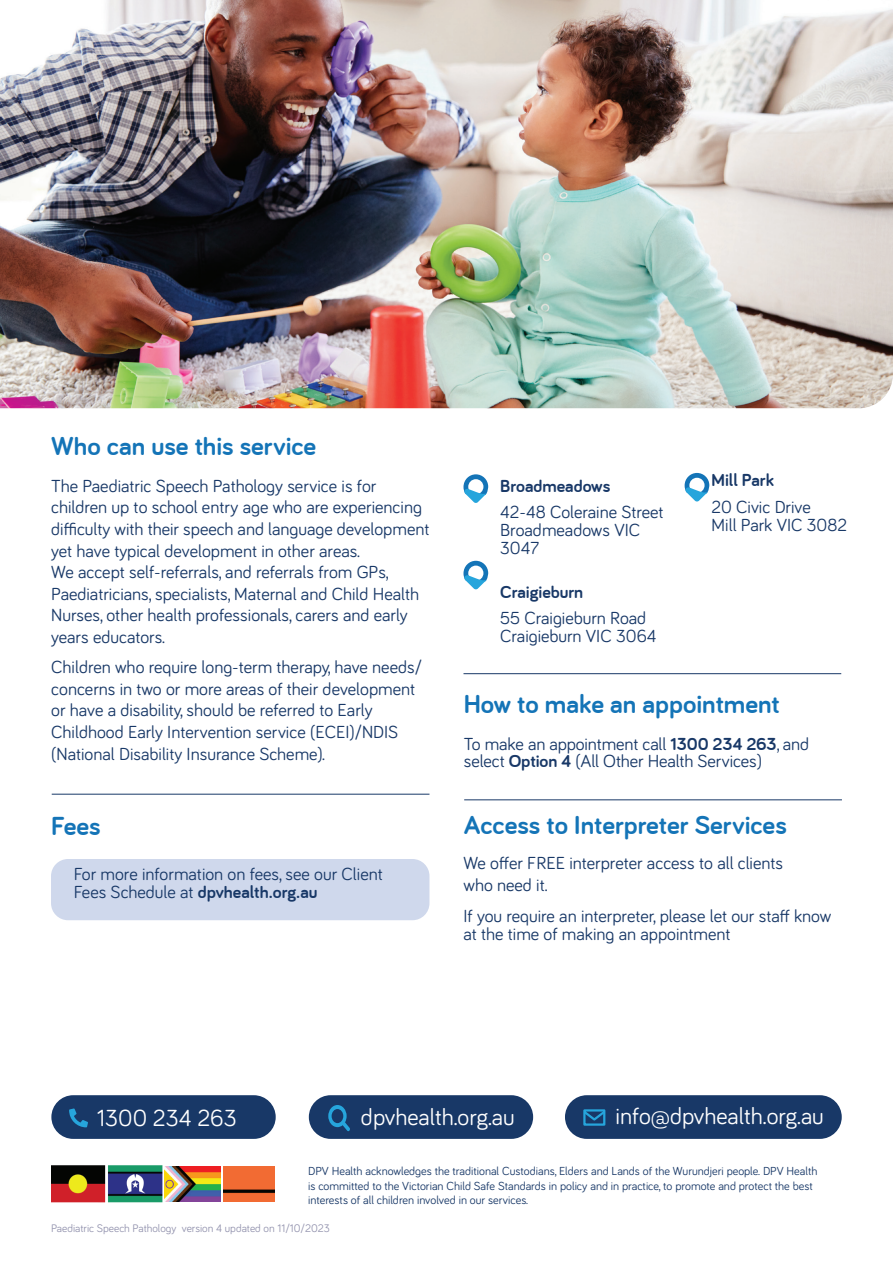
<style>
.page{position:relative;width:893px;height:1263px;background:#fff}
.page>*{position:absolute;margin:0;border:0;box-sizing:border-box;transform-origin:0 0}
.t1{font:700 27px "Bariol";color:#1474b7}
.t2{font:24px "Bariol";color:#fff}
.t3{font:18px/21.6px "Bariol";color:#183867}
.t4{font:700 18px "Bariol";color:#183867}
.t5{font:12px/14.7px "Bariol";color:#183867}
.t6{font:11.25px "Bariol";color:#9393ae}
.s1{font-weight:700}
</style>
<div class="page">
<svg style="left:463px;top:474px;width:25px;height:29px"></svg>
<svg style="left:463px;top:561px;width:25px;height:29px"></svg>
<svg style="left:684px;top:473px;width:25px;height:29px"></svg>
<img style="left:0;top:0;width:893px;height:408px">
<hr style="left:52px;top:794px;width:377px;height:1px;background:#183867">
<hr style="left:464px;top:799px;width:378px;height:1px;background:#183867">
<hr style="left:463px;top:673px;width:378px;height:1px;background:#183867">
<div style="left:51px;top:859px;width:378px;height:61px;background:#cfd8ec;border-radius:17px"></div>
<div style="left:565px;top:1095px;width:277px;height:44px;background:#183867;border-radius:22px"></div>
<div style="left:309px;top:1095px;width:224px;height:44px;background:#183867;border-radius:22px"></div>
<div style="left:51px;top:1095px;width:225px;height:44px;background:#183867;border-radius:22px"></div>
<div style="left:583px;top:1109px;width:22px;height:17px;border:2px solid #26a5dc"></div>
<svg style="left:583px;top:1110px;width:23px;height:12px"></svg>
<svg style="left:69px;top:1108px;width:19px;height:19px"></svg>
<img style="left:51px;top:1165px;width:112px;height:37px">
<img style="left:164px;top:1167px;width:56px;height:35px">
<img style="left:224px;top:1166px;width:50px;height:36px">
<svg style="left:328px;top:1105px;width:22px;height:26px"></svg>
<h1 class="t1" style="left:51px;top:431px;width:267px">Who can use this service</h1>
<p class="t3" style="left:51px;top:474px;width:380px">The Paediatric Speech Pathology service is for children up to school entry age who are experiencing difficulty with their speech and language development yet have typical development in other areas.<br>We accept self-referrals, and referrals from GPs, Paediatricians, specialists, Maternal and Child Health Nurses, other health professionals, carers and early years educators.</p>
<p class="t3" style="left:51px;top:655px;width:372px">Children who require long-term therapy, have needs/ concerns in two or more areas of their development or have a disability, should be referred to Early Childhood Early Intervention service (ECEI)/NDIS (National Disability Insurance Scheme).</p>
<h1 class="t1" style="left:51px;top:810px;width:51px">Fees</h1>
<p class="t3" style="left:74px;top:864px;width:311px;line-height:18px">For more information on fees, see our Client<br>Fees Schedule at <span class="s1">dpvhealth.org.au</span></p>
<p class="t4" style="left:500px;top:475px;width:112px">Broadmeadows</p>
<p class="t3" style="left:500px;top:502px;width:165px;line-height:18px">42-48 Coleraine Street<br>Broadmeadows VIC<br>3047</p>
<p class="t4" style="left:500px;top:582px;width:85px">Craigieburn</p>
<p class="t3" style="left:500px;top:609px;width:158px;line-height:18px">55 Craigieburn Road<br>Craigieburn VIC 3064</p>
<p class="t4" style="left:711px;top:470px;width:64px">Mill Park</p>
<p class="t3" style="left:711px;top:497px;width:137px;line-height:18px">20 Civic Drive<br>Mill Park VIC 3082</p>
<h1 class="t1" style="left:464px;top:689px;width:318px">How to make an appointment</h1>
<p class="t3" style="left:464px;top:734px;width:347px;line-height:17.2px">To make an appointment call <span class="s1">1300 234 263</span>, and select <span class="s1">Option 4</span> (All Other Health Services)</p>
<h1 class="t1" style="left:464px;top:809px;width:325px">Access to Interpreter Services</h1>
<p class="t3" style="left:463px;top:851px;width:321px;line-height:22.5px">We offer FREE interpreter access to all clients who need it.</p>
<p class="t3" style="left:463px;top:906px;width:369px;line-height:18px">If you require an interpreter, please let our staff know at the time of making an appointment</p>
<h2 class="t2" style="left:97px;top:1101px;width:141px">1300 234 263</h2>
<h2 class="t2" style="left:361px;top:1100px;width:155px">dpvhealth.org.au</h2>
<h2 class="t2" style="left:616px;top:1100px;width:210px">info@dpvhealth.org.au</h2>
<p class="t5" style="left:308px;top:1163px;width:511px">DPV Health acknowledges the traditional Custodians, Elders and Lands of the Wurundjeri people. DPV Health is committed to the Victorian Child Safe Standards in policy and in practice, to promote and protect the best interests of all children involved in our services.</p>
<p class="t6" style="left:51px;top:1220px;width:281px">Paediatric Speech Pathology version 4 updated on 11/10/2023</p>
</div>
